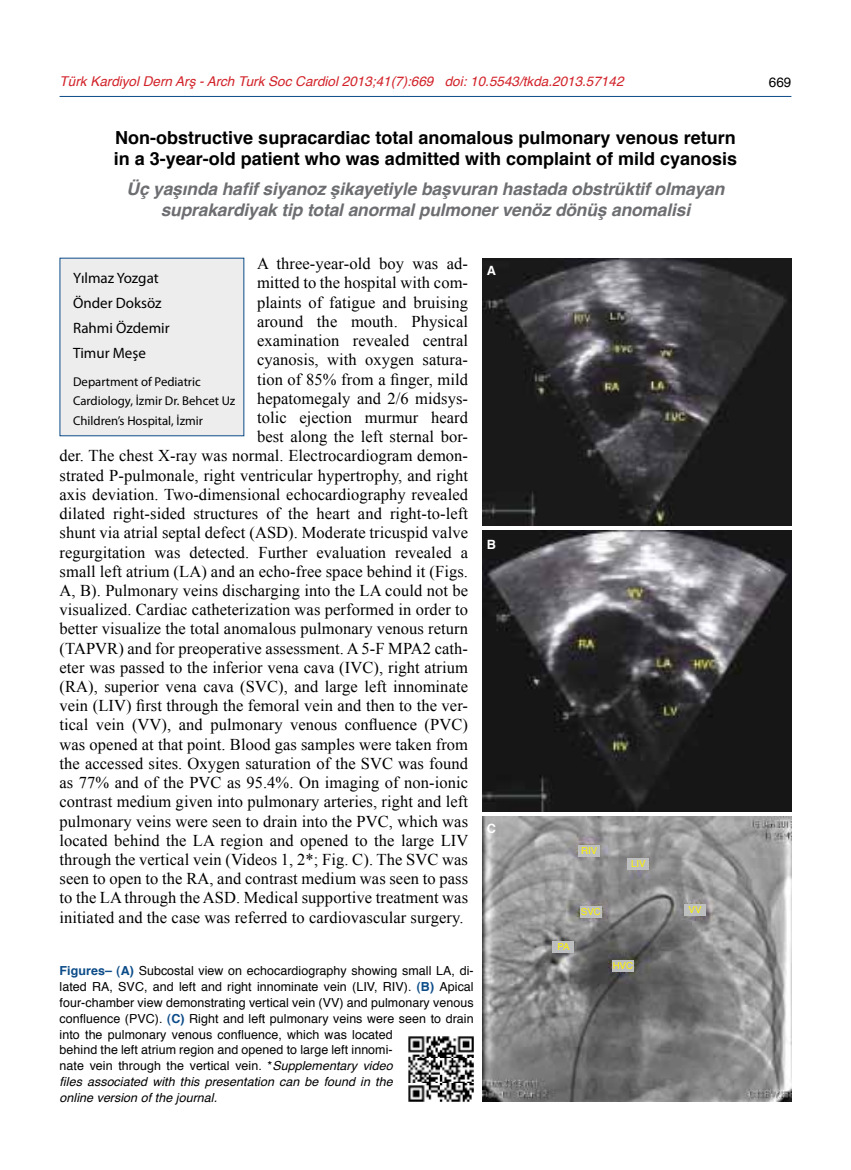
<style>
.page{position:relative;width:851px;height:1170px;background:#fff}
.page>*{position:absolute;margin:0;border:0;box-sizing:border-box;transform-origin:0 0}
.t1{font:700 18px/21.6px "Helvetica";color:#000}
.t2{font:italic 700 17.4px/20.9px "Helvetica";letter-spacing:-.01em;color:#6d6e71;text-align:center}
.t3{font:16.5px/19.2px "Times New Roman";letter-spacing:.005em;color:#000;text-align:right}
.t4{font:15px/25px "Myriad Pro";color:#000}
.t5{font:italic 13.5px "Helvetica";color:#d2232a}
.t6{font:13.5px "Helvetica";color:#000}
.t7{font:12.75px/19.5px "Myriad Pro";color:#000}
.t8{font:700 12.75px "Helvetica";color:#fff}
.t9{font:12.45px/15.9px "Helvetica";letter-spacing:.005em;color:#000}
.t10{font:9.6px "Helvetica";letter-spacing:-.005em;color:#fff200}
.s1{font-weight:700;color:#0c4c88}
.s2{font-style:italic}
</style>
<div class="page">
<div style="left:60px;top:258px;width:184px;height:178px;background:#ededee"></div>
<hr style="left:60px;top:96px;width:731px;height:1px;background:#0c4c88">
<img style="left:408px;top:1036px;width:66px;height:66px">
<img style="left:482px;top:259px;width:309px;height:266px">
<img style="left:482px;top:531px;width:309px;height:280px">
<img style="left:482px;top:816px;width:309px;height:285px">
<div style="left:578px;top:845px;width:21px;height:11px;background:#bcbec0"></div>
<div style="left:552px;top:941px;width:21px;height:11px;background:#bcbec0"></div>
<div style="left:580px;top:906px;width:21px;height:11px;background:#bcbec0"></div>
<div style="left:627px;top:857px;width:22px;height:12px;background:#bcbec0"></div>
<div style="left:684px;top:904px;width:21px;height:11px;background:#bcbec0"></div>
<div style="left:612px;top:960px;width:21px;height:11px;background:#bcbec0"></div>
<p class="t5" style="left:60px;top:71px;width:565px">Türk Kardiyol Dern Arş - Arch Turk Soc Cardiol 2013;41(7):669 doi: 10.5543/tkda.2013.57142</p>
<p class="t1" style="left:114px;top:127px;width:625px">Non-obstructive supracardiac total anomalous pulmonary venous return in a 3-year-old patient who was admitted with complaint of mild cyanosis</p>
<p class="t2" style="left:127px;top:178px;width:599px">Üç yaşında hafif siyanoz şikayetiyle başvuran hastada obstrüktif olmayan suprakardiyak tip total anormal pulmoner venöz dönüş anomalisi</p>
<p class="t3" style="left:60px;top:254px;width:410px">A three-year-old boy was ad-<br>mitted to the hospital with com-<br>plaints of fatigue and bruising<br>around the mouth. Physical<br>examination revealed central<br>cyanosis, with oxygen satura-<br>tion of 85% from a finger, mild<br>hepatomegaly and 2/6 midsys-<br>tolic ejection murmur heard<br>best along the left sternal bor-<br>der. The chest X-ray was normal. Electrocardiogram demon&shy;strated P-pulmonale, right ventricular hypertrophy, and right axis deviation. Two-dimensional echocardiography revealed dilated right-sided structures of the heart and right-to-left shunt via atrial septal defect (ASD). Moderate tricuspid valve regurgitation was detected. Further evaluation revealed a small left atrium (LA) and an echo-free space behind it (Figs.<br>A, B). Pulmonary veins discharging into the LA could not be visualized. Cardiac catheterization was performed in order to better visualize the total anomalous pulmonary venous return (TAPVR) and for preoperative assessment. A 5-F MPA2 cath&shy;eter was passed to the inferior vena cava (IVC), right atrium (RA), superior vena cava (SVC), and large left innominate vein (LIV) first through the femoral vein and then to the ver&shy;tical vein (VV), and pulmonary venous confluence (PVC) was opened at that point. Blood gas samples were taken from the accessed sites. Oxygen saturation of the SVC was found as 77% and of the PVC as 95.4%. On imaging of non-ionic contrast medium given into pulmonary arteries, right and left pulmonary veins were seen to drain into the PVC, which was located behind the LA region and opened to the large LIV through the vertical vein (Videos 1, 2*; Fig. C). The SVC was seen to open to the RA, and contrast medium was seen to pass to the LA through the ASD. Medical supportive treatment was initiated and the case was referred to cardiovascular surgery.</p>
<p class="t4" style="left:73px;top:265px;width:98px">Yılmaz Yozgat<br>Önder Doksöz<br>Rahmi Özdemir<br>Timur Meşe</p>
<p class="t7" style="left:73px;top:371px;width:164px">Department of Pediatric<br>Cardiology, İzmir Dr. Behcet Uz<br>Children’s Hospital, İzmir</p>
<p class="t8" style="left:486px;top:261px;width:11px">A</p>
<p class="t8" style="left:486px;top:536px;width:11px">B</p>
<p class="t8" style="left:486px;top:819px;width:11px">C</p>
<p class="t9" style="left:60px;top:963px;width:415px"><span class="s1">Figures– (A)</span> Subcostal view on echocardiography showing small LA, di&shy;lated RA, SVC, and left and right innominate vein (LIV, RIV). <span class="s1">(B)</span> Apical four-chamber view demonstrating vertical vein (VV) and pulmonary venous confluence (PVC). <span class="s1">(C)</span> Right and left pulmonary veins were seen to drain into the pulmonary venous confluence, which was located<br>behind the left atrium region and opened to large left innomi-<br>nate vein through the vertical vein. *<span class="s2">Supplementary video<br>files associated with this presentation can be found in the<br>online version of the journal.</span></p>
<p class="t10" style="left:581px;top:843px;width:17px">RIV</p>
<p class="t10" style="left:631px;top:856px;width:16px">LIV</p>
<p class="t10" style="left:557px;top:939px;width:14px">PA</p>
<p class="t10" style="left:581px;top:905px;width:21px">SVC</p>
<p class="t10" style="left:612px;top:959px;width:22px">HVC</p>
<p class="t10" style="left:688px;top:903px;width:14px">VV</p>
<p class="t6" style="left:768px;top:73px;width:24px">669</p>
</div>
